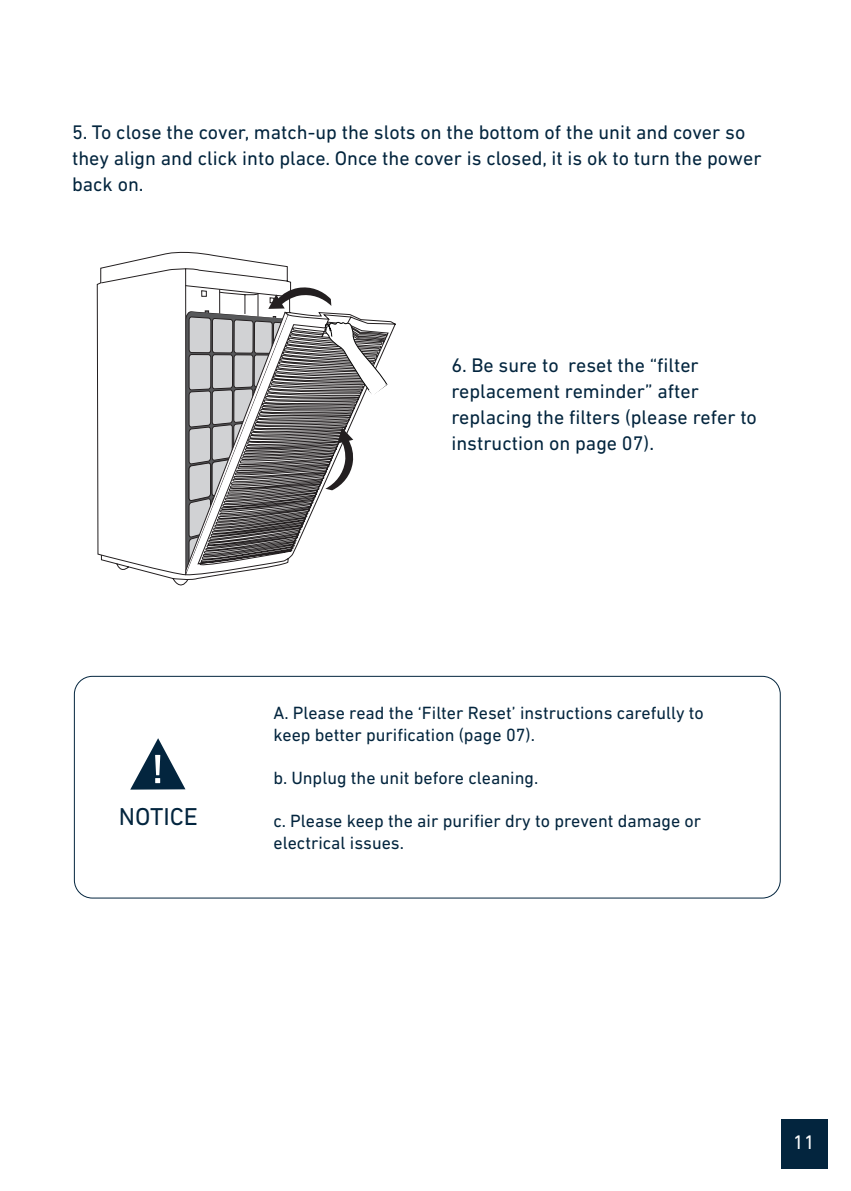
<style>
.page{position:relative;width:851px;height:1191px;background:#fff}
.page>*{position:absolute;margin:0;border:0;box-sizing:border-box;transform-origin:0 0}
.t1{font:24.8px "DIN Next LT Pro";color:#03253e}
.t2{font:20px/26px "DIN Next LT Pro";color:#03253e}
.t3{font:20px "DIN Next LT Pro";color:#fff}
.t4{font:18px/21.6px "DIN Next LT Pro";color:#03253e}
</style>
<div class="page">
<svg style="left:97px;top:251px;width:299px;height:335px"></svg>
<svg style="left:184px;top:285px;width:204px;height:290px"></svg>
<svg style="left:130px;top:738px;width:55px;height:51px"></svg>
<div style="left:74px;top:676px;width:706px;height:222px;border:1px solid #03253e;border-radius:18px"></div>
<div style="left:780px;top:1119px;width:47px;height:49px;background:#03253e"></div>
<p class="t2" style="left:72px;top:119px;width:691px">5. To close the cover, match-up the slots on the bottom of the unit and cover so they align and click into place. Once the cover is closed, it is ok to turn the power back on.</p>
<p class="t2" style="left:451px;top:352px;width:307px">6. Be sure to reset the “filter replacement reminder” after replacing the filters (please refer to instruction on page 07).</p>
<p class="t1" style="left:119px;top:802px;width:80px">NOTICE</p>
<p class="t4" style="left:273px;top:702px;width:432px">A. Please read the ‘Filter Reset’ instructions carefully to keep better purification (page 07).</p>
<p class="t4" style="left:273px;top:767px;width:266px">b. Unplug the unit before cleaning.</p>
<p class="t4" style="left:273px;top:810px;width:429px">c. Please keep the air purifier dry to prevent damage or electrical issues.</p>
<p class="t3" style="left:793px;top:1130px;width:23px">11</p>
</div>
